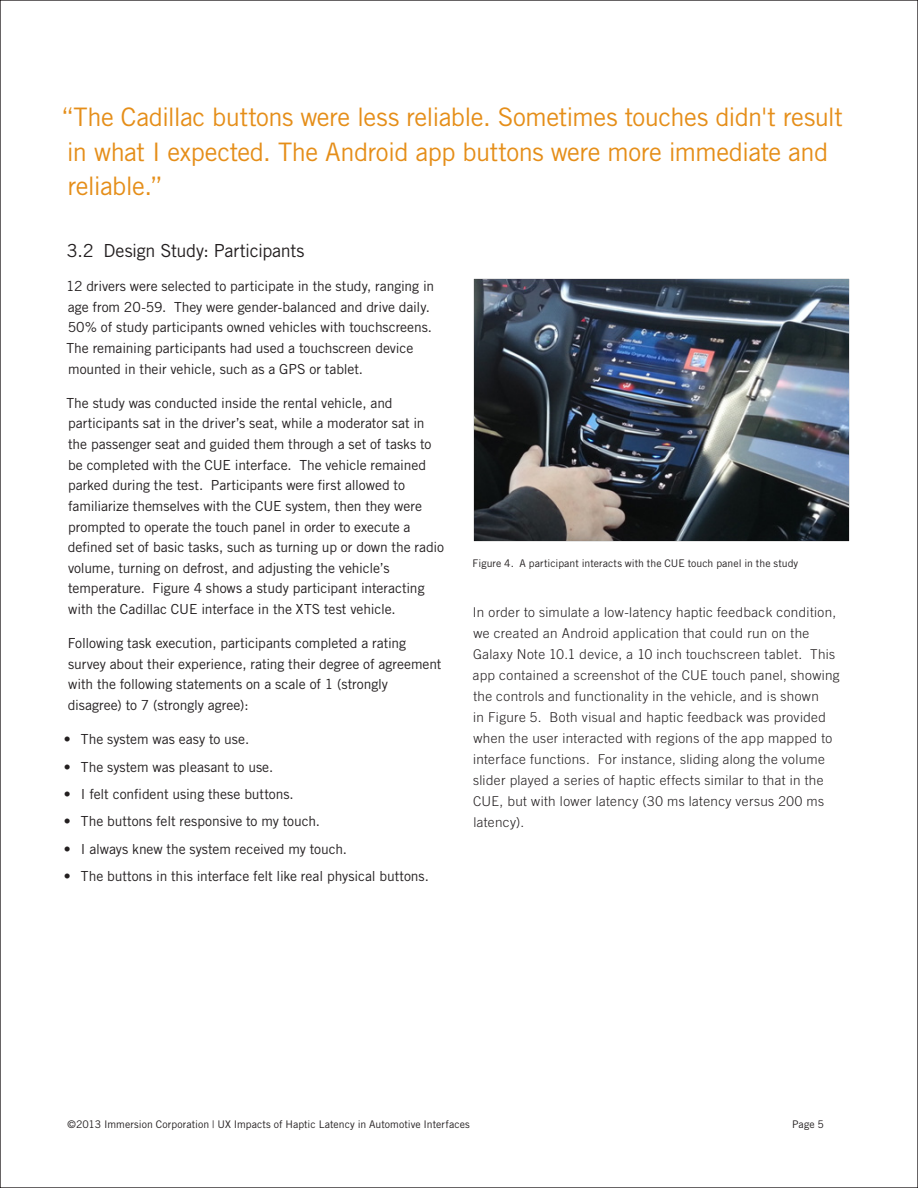
<style>
.page{position:relative;width:918px;height:1188px;background:#fff}
.page>*{position:absolute;margin:0;border:0;box-sizing:border-box;transform-origin:0 0}
.body_copy-QUOTE_CAL{font:25.5px/34.5px "Trade Gothic LT Std";letter-spacing:-.02em;color:#e58e19}
.body_copy_HEAD{font:18px "Trade Gothic LT Std";letter-spacing:-.02em;color:#231f20}
.body_copy-TEXT{font:13.8px/20.7px "Trade Gothic LT Std";letter-spacing:-.005em;color:#231f20}
.body_copy-LIST{font:13.8px "Trade Gothic LT Std";letter-spacing:-.005em;color:#231f20}
.Inside_Front_Cover_S{font:300 13.5px/21px "Trade Gothic LT Std";letter-spacing:.025em;color:#231f20}
.body_copy_CAPTION{font:10.5px "Trade Gothic LT Std";letter-spacing:.005em;color:#231f20}
</style>
<div class="page">
<img style="left:473px;top:279px;width:376px;height:262px">
<p class="body_copy-QUOTE_CAL" style="left:61px;top:100px;width:783px">“The Cadillac buttons were less reliable. Sometimes touches didn't result in what I expected. The Android app buttons were more immediate and reliable.”</p>
<p class="body_copy_HEAD" style="left:67px;top:240px;width:239px">3.2 Design Study: Participants</p>
<p class="body_copy-TEXT" style="left:66px;top:276px;width:370px">12 drivers were selected to participate in the study, ranging in age from 20-59. They were gender-balanced and drive daily.<br>50% of study participants owned vehicles with touchscreens.<br>The remaining participants had used a touchscreen device mounted in their vehicle, such as a GPS or tablet.</p>
<p class="body_copy-TEXT" style="left:67px;top:392px;width:379px">The study was conducted inside the rental vehicle, and participants sat in the driver’s seat, while a moderator sat in the passenger seat and guided them through a set of tasks to be completed with the CUE interface. The vehicle remained parked during the test. Participants were first allowed to familiarize themselves with the CUE system, then they were prompted to operate the touch panel in order to execute a defined set of basic tasks, such as turning up or down the radio volume, turning on defrost, and adjusting the vehicle’s temperature. Figure 4 shows a study participant interacting with the Cadillac CUE interface in the XTS test vehicle.</p>
<p class="body_copy-TEXT" style="left:68px;top:633px;width:375px">Following task execution, participants completed a rating survey about their experience, rating their degree of agreement with the following statements on a scale of 1 (strongly disagree) to 7 (strongly agree):</p>
<p class="body_copy-LIST" style="left:64px;top:731px;width:187px">• The system was easy to use.</p>
<p class="body_copy-LIST" style="left:64px;top:758px;width:211px">• The system was pleasant to use.</p>
<p class="body_copy-LIST" style="left:64px;top:786px;width:231px">• I felt confident using these buttons.</p>
<p class="body_copy-LIST" style="left:64px;top:813px;width:258px">• The buttons felt responsive to my touch.</p>
<p class="body_copy-LIST" style="left:64px;top:840px;width:285px">• I always knew the system received my touch.</p>
<p class="body_copy-LIST" style="left:64px;top:868px;width:367px">• The buttons in this interface felt like real physical buttons.</p>
<p class="body_copy_CAPTION" style="left:473px;top:557px;width:327px">Figure 4. A participant interacts with the CUE touch panel in the study</p>
<p class="Inside_Front_Cover_S" style="left:473px;top:602px;width:368px">In order to simulate a low-latency haptic feedback condition, we created an Android application that could run on the Galaxy Note 10.1 device, a 10 inch touchscreen tablet. This app contained a screenshot of the CUE touch panel, showing the controls and functionality in the vehicle, and is shown<br>in Figure 5. Both visual and haptic feedback was provided when the user interacted with regions of the app mapped to interface functions. For instance, sliding along the volume slider played a series of haptic effects similar to that in the CUE, but with lower latency (30 ms latency versus 200 ms latency).</p>
<p class="body_copy_CAPTION" style="left:68px;top:1118px;width:404px">©2013 Immersion Corporation | UX Impacts of Haptic Latency in Automotive Interfaces</p>
<p class="body_copy_CAPTION" style="left:792px;top:1118px;width:33px">Page 5</p>
</div>
